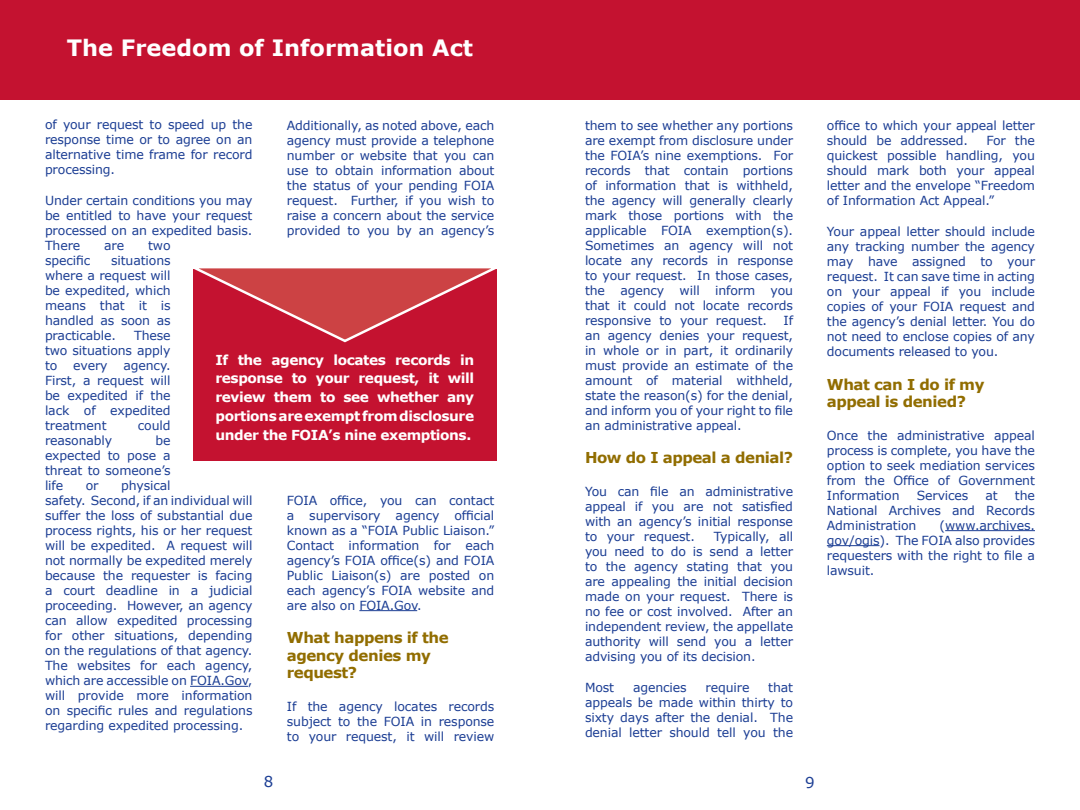
<style>
.page{position:relative;width:1080px;height:810px;background:#fff}
.page>*{position:absolute;margin:0;border:0;box-sizing:border-box;transform-origin:0 0}
.t1{font:700 22.5px "Verdana";color:#fff}
.Text_Section_Head{font:700 15px/17.5px "Verdana";letter-spacing:-.03em;color:#916d00}
.t2{font:15px "Verdana";color:#1c3e94}
.BLURB{font:700 13.75px/18.8px "Verdana";letter-spacing:-.03em;color:#fff;text-align:justify}
.Text_Intro{font:12.5px/15px "Verdana";letter-spacing:-.01em;color:#1c3e94;text-align:justify}
</style>
<div class="page">
<div style="left:0;top:0;width:1080px;height:99px;background:#c41230"></div>
<div style="left:193px;top:267px;width:303px;height:194px;background:#c41230"></div>
<svg style="left:193px;top:267px;width:304px;height:77px"></svg>
<hr style="left:190px;top:686px;width:58px;height:1px;background:#1c3e94">
<hr style="left:359px;top:610px;width:58px;height:1px;background:#1c3e94">
<hr style="left:945px;top:530px;width:90px;height:1px;background:#1c3e94">
<hr style="left:827px;top:545px;width:53px;height:1px;background:#1c3e94">
<h1 class="t1" style="left:67px;top:33px;width:408px">The Freedom of Information Act</h1>
<p class="Text_Intro" style="left:45px;top:117px;width:209px">of your request to speed up the response time or to agree on an alternative time frame for record processing.</p>
<p class="Text_Intro" style="left:45px;top:193px;width:209px">Under certain conditions you may be entitled to have your request processed on an expedited basis.<br>There</p>
<p class="Text_Intro" style="left:104px;top:238px;width:22px">are</p>
<p class="Text_Intro" style="left:148px;top:238px;width:24px">two</p>
<p class="Text_Intro" style="left:287px;top:117px;width:209px">Additionally, as noted above, each agency must provide a telephone number or website that you can use to obtain information about the status of your pending FOIA request. Further, if you wish to raise a concern about the service provided to you by an agency’s</p>
<p class="Text_Intro" style="left:45px;top:253px;width:47px">specific</p>
<p class="Text_Intro" style="left:45px;top:253px;width:127px;text-indent:66px">situations where a request will be expedited, which means that it is handled as soon as practicable.</p>
<p class="Text_Intro" style="left:45px;top:328px;width:127px;text-indent:89px">These two situations apply to</p>
<h2 class="BLURB" style="left:216px;top:350px;width:260px">If the agency locates records in response to your request, it will review them to see whether any portions are exempt from disclosure under the FOIA’s nine exemptions.</h2>
<p class="Text_Intro" style="left:45px;top:358px;width:127px;text-indent:78px">agency.<br>First, a request will be expedited if the lack of expedited treatment</p>
<p class="Text_Intro" style="left:73px;top:358px;width:36px">every</p>
<p class="Text_Intro" style="left:138px;top:418px;width:34px">could</p>
<p class="Text_Intro" style="left:45px;top:433px;width:127px;text-indent:111px">be expected to pose a threat to someone’s life</p>
<p class="Text_Intro" style="left:45px;top:433px;width:69px">reasonably</p>
<p class="Text_Intro" style="left:45px;top:478px;width:209px;text-align:left;text-indent:76px">physical<br>safety. Second, if an individual will suffer the loss of substantial due process rights, his or her request will be expedited. A request will not normally be expedited merely because the requester is facing a court deadline in a judicial proceeding. However, an agency can allow expedited processing for other situations, depending on the regulations of that agency.<br>The websites for each agency, which are accessible on FOIA.Gov, will provide more information on specific rules and regulations regarding expedited processing.</p>
<p class="Text_Intro" style="left:86px;top:478px;width:14px">or</p>
<p class="Text_Intro" style="left:287px;top:492px;width:209px">FOIA office, you can contact a supervisory agency official known as a “FOIA Public Liaison.” Contact information for each agency’s FOIA office(s) and FOIA Public Liaison(s) are posted on each agency’s FOIA website and are also on FOIA.Gov.</p>
<h3 class="Text_Section_Head" style="left:287px;top:629px;width:163px">What happens if the agency denies my request?</h3>
<p class="Text_Intro" style="left:287px;top:698px;width:209px">If the agency locates records subject to the FOIA in response to your request, it will review</p>
<p class="Text_Intro" style="left:585px;top:117px;width:210px">them to see whether any portions are exempt from disclosure under the FOIA’s nine exemptions. For records that contain portions of information that is withheld, the agency will generally clearly mark those portions with the applicable FOIA exemption(s).<br>Sometimes an agency will not locate any records in response to your request. In those cases, the agency will inform you that it could not locate records responsive to your request.</p>
<p class="Text_Intro" style="left:585px;top:312px;width:210px;text-indent:199px">If an agency denies your request, in whole or in part, it ordinarily must provide an estimate of the amount of material withheld, state the reason(s) for the denial, and inform you of your right to file an administrative appeal.</p>
<h3 class="Text_Section_Head" style="left:585px;top:449px;width:210px">How do I appeal a denial?</h3>
<p class="Text_Intro" style="left:585px;top:483px;width:210px">You can file an administrative appeal if you are not satisfied with an agency’s initial response to your request.</p>
<p class="Text_Intro" style="left:585px;top:528px;width:210px;text-indent:129px">Typically, all you need to do is send a letter to the agency stating that you are appealing the initial decision made on your request. There is no fee or cost involved. After an independent review, the appellate authority will send you a letter advising you of its decision.</p>
<p class="Text_Intro" style="left:585px;top:680px;width:31px">Most</p>
<p class="Text_Intro" style="left:633px;top:680px;width:55px">agencies</p>
<p class="Text_Intro" style="left:706px;top:680px;width:45px">require</p>
<p class="Text_Intro" style="left:585px;top:680px;width:210px;text-indent:183px">that appeals be made within thirty to sixty days after the denial. The denial letter should tell you the</p>
<p class="t2" style="left:264px;top:772px;width:11px">8</p>
<p class="t2" style="left:805px;top:773px;width:11px">9</p>
<p class="Text_Intro" style="left:827px;top:117px;width:210px">office to which your appeal letter should be addressed.</p>
<p class="Text_Intro" style="left:827px;top:132px;width:210px;text-indent:160px">For the quickest possible handling, you should mark both your appeal letter and the envelope “Freedom of Information Act Appeal.”</p>
<p class="Text_Intro" style="left:827px;top:223px;width:210px">Your appeal letter should include any tracking number the agency may have assigned to your request. It can save time in acting on your appeal if you include copies of your FOIA request and the agency’s denial letter. You do not need to enclose copies of any documents released to you.</p>
<h3 class="Text_Section_Head" style="left:827px;top:375px;width:159px">What can I do if my appeal is denied?</h3>
<p class="Text_Intro" style="left:827px;top:427px;width:210px">Once the administrative appeal process is complete, you have the option to seek mediation services from the Office of Government Information</p>
<p class="Text_Intro" style="left:827px;top:487px;width:210px;text-indent:188px">the National Archives and Records Administration</p>
<p class="Text_Intro" style="left:917px;top:487px;width:53px">Services</p>
<p class="Text_Intro" style="left:986px;top:487px;width:14px">at</p>
<p class="Text_Intro" style="left:827px;top:517px;width:210px;text-indent:113px">(www.archives. gov/ogis). The FOIA also provides requesters with the right to file a lawsuit.</p>
</div>
